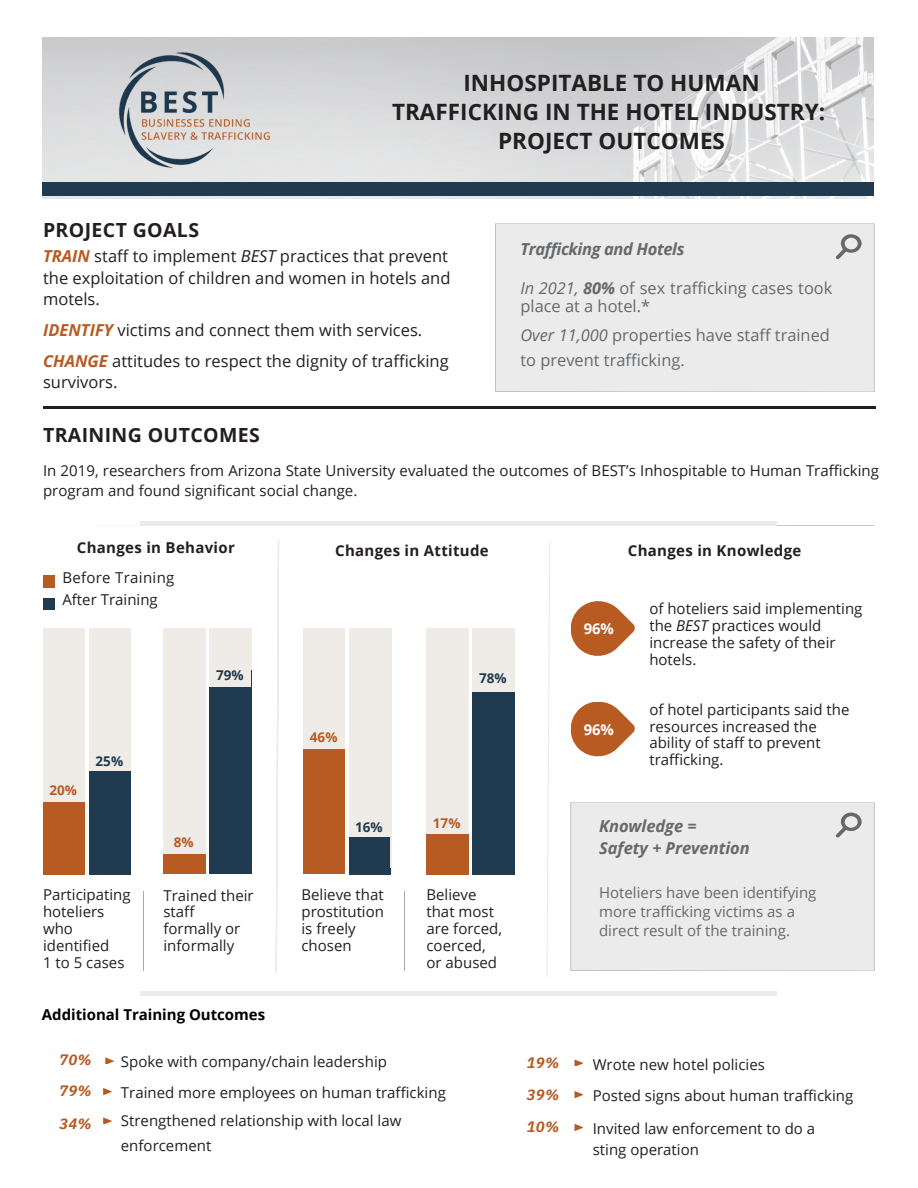
<style>
.page{position:relative;width:918px;height:1188px;background:#fff}
.page>*{position:absolute;margin:0;border:0;box-sizing:border-box;transform-origin:0 0}
.t1{font:700 22.5px/29.2px "Open Sans";color:#231f20;text-align:center}
.t2{font:700 19.5px "Open Sans";letter-spacing:.02em;color:#231f20}
.t3{font:16.5px/21.3px "Open Sans";color:#231f20}
.t4{font:italic 700 16.5px "Open Sans";letter-spacing:-.005em;color:#66686a}
.t5{font:16.35px/18.5px "Open Sans";color:#66686a}
.t6{font:15px/16.8px "Open Sans";color:#231f20}
.t7{font:15px/19.2px "Open Sans";color:#66686a}
.t8{font:700 15px "Open Sans";letter-spacing:.02em;color:#231f20}
.t9{font:700 15px "Open Sans";color:#000}
.t10{font:italic 700 15px/31.5px "IBM Plex Sans";letter-spacing:.02em;color:#b85b23}
.t11{font:15px "Open Sans";letter-spacing:.02em;color:#231f20}
.t12{font:700 14.85px "Open Sans";color:#fff}
.t13{font:700 13.5px "Open Sans";color:#203a4f}
.t14{font:700 13.5px "Open Sans";color:#b85b23}
.s1{font-weight:700;font-style:italic;color:#b85b23}
.s2{font-style:italic}
.s3{font-weight:700;font-style:italic}
</style>
<div class="page">
<img style="left:43px;top:38px;width:831px;height:161px">
<div style="left:43px;top:598px;width:12px;height:12px;background:#203a4f"></div>
<div style="left:43px;top:576px;width:12px;height:12px;background:#b85b23"></div>
<svg style="left:105px;top:1057px;width:9px;height:7px"></svg>
<svg style="left:103px;top:1088px;width:9px;height:7px"></svg>
<svg style="left:103px;top:1117px;width:9px;height:7px"></svg>
<div style="left:89px;top:629px;width:42px;height:244px;background:#efece7"></div>
<div style="left:43px;top:629px;width:42px;height:244px;background:#efece7"></div>
<div style="left:43px;top:856px;width:42px;height:18px;background:#b85b23"></div>
<div style="left:89px;top:772px;width:42px;height:103px;background:#203a4f"></div>
<hr style="left:143px;top:891px;width:1px;height:80px;background:#a7a9ac">
<div style="left:210px;top:629px;width:41px;height:244px;background:#efece7"></div>
<div style="left:163px;top:629px;width:42px;height:244px;background:#efece7"></div>
<div style="left:163px;top:855px;width:42px;height:18px;background:#b85b23"></div>
<div style="left:210px;top:670px;width:41px;height:203px;background:#203a4f"></div>
<div style="left:349px;top:629px;width:42px;height:244px;background:#efece7"></div>
<div style="left:303px;top:629px;width:42px;height:244px;background:#efece7"></div>
<div style="left:350px;top:869px;width:41px;height:6px;background:#203a4f"></div>
<div style="left:303px;top:749px;width:41px;height:125px;background:#b85b23"></div>
<hr style="left:404px;top:891px;width:1px;height:80px;background:#a7a9ac">
<div style="left:473px;top:629px;width:41px;height:244px;background:#efece7"></div>
<div style="left:426px;top:629px;width:42px;height:244px;background:#efece7"></div>
<div style="left:426px;top:835px;width:42px;height:40px;background:#b85b23"></div>
<div style="left:473px;top:693px;width:41px;height:182px;background:#203a4f"></div>
<svg style="left:574px;top:1059px;width:9px;height:7px"></svg>
<svg style="left:574px;top:1091px;width:9px;height:7px"></svg>
<svg style="left:574px;top:1124px;width:9px;height:7px"></svg>
<svg style="left:571px;top:601px;width:64px;height:55px"></svg>
<svg style="left:571px;top:702px;width:64px;height:55px"></svg>
<svg style="left:776px;top:525px;width:98px;height:1px"></svg>
<hr style="left:43px;top:406px;width:833px;height:2px;background:#231f20">
<div style="left:495px;top:223px;width:380px;height:169px;background:#ebebec"></div>
<svg style="left:836px;top:234px;width:26px;height:25px"></svg>
<div style="left:571px;top:802px;width:304px;height:169px;background:#ebebec"></div>
<svg style="left:836px;top:812px;width:26px;height:26px"></svg>
<img style="left:117px;top:50px;width:154px;height:126px">
<div style="left:42px;top:182px;width:832px;height:14px;background:#203a4f"></div>
<div style="left:140px;top:991px;width:636px;height:5px;background:#ebebec"></div>
<svg style="left:275px;top:540px;width:4px;height:433px"></svg>
<svg style="left:546px;top:542px;width:4px;height:434px"></svg>
<div style="left:350px;top:837px;width:40px;height:37px;background:#203a4f"></div>
<div style="left:140px;top:521px;width:636px;height:5px;background:#ebebec"></div>
<div style="left:209px;top:668px;width:42px;height:19px;background:#efece7"></div>
<div style="left:43px;top:802px;width:42px;height:56px;background:#b85b23"></div>
<p class="t1" style="left:392px;top:67px;width:435px">INHOSPITABLE TO HUMAN<br>TRAFFICKING IN THE HOTEL INDUSTRY:</p>
<p class="t1" style="left:498px;top:126px;width:228px">PROJECT OUTCOMES</p>
<p class="t2" style="left:43px;top:216px;width:158px">PROJECT GOALS</p>
<p class="t3" style="left:43px;top:245px;width:409px"><span class="s1">TRAIN</span> staff to implement <span class="s2">BEST</span> practices that prevent the exploitation of children and women in hotels and motels.</p>
<p class="t3" style="left:43px;top:319px;width:381px"><span class="s1">IDENTIFY</span> victims and connect them with services.</p>
<p class="t3" style="left:43px;top:350px;width:407px"><span class="s1">CHANGE</span> attitudes to respect the dignity of trafficking survivors.</p>
<p class="t2" style="left:43px;top:421px;width:218px">TRAINING OUTCOMES</p>
<p class="t4" style="left:521px;top:237px;width:166px">Trafficking and Hotels</p>
<p class="t5" style="left:521px;top:278px;width:313px"><span class="s2">In 2021,</span> <span class="s3">80%</span> of sex trafficking cases took place at a hotel.*</p>
<p class="t5" style="left:521px;top:326px;width:311px"><span class="s2">Over 11,000</span> properties have staff trained</p>
<p class="t5" style="left:521px;top:350px;width:166px">to prevent trafficking.</p>
<p class="t6" style="left:43px;top:460px;width:838px;line-height:20.2px">In 2019, researchers from Arizona State University evaluated the outcomes of BEST’s Inhospitable to Human Trafficking program and found significant social change.</p>
<p class="t8" style="left:77px;top:537px;width:160px">Changes in Behavior</p>
<p class="t11" style="left:62px;top:567px;width:114px">Before Training</p>
<p class="t6" style="left:62px;top:590px;width:97px">After Training</p>
<p class="t8" style="left:335px;top:540px;width:155px">Changes in Attitude</p>
<p class="t14" style="left:49px;top:781px;width:29px">20%</p>
<p class="t13" style="left:96px;top:751px;width:29px">25%</p>
<p class="t6" style="left:43px;top:886px;width:89px">Participating hoteliers who identified</p>
<p class="t6" style="left:43px;top:954px;width:83px">1 to 5 cases</p>
<p class="t13" style="left:216px;top:666px;width:29px">79%</p>
<p class="t14" style="left:174px;top:833px;width:21px">8%</p>
<p class="t6" style="left:163px;top:886px;width:92px">Trained their staff formally or informally</p>
<p class="t9" style="left:42px;top:1004px;width:225px">Additional Training Outcomes</p>
<p class="t14" style="left:310px;top:728px;width:29px">46%</p>
<p class="t13" style="left:479px;top:669px;width:29px">78%</p>
<p class="t13" style="left:355px;top:817px;width:29px">16%</p>
<p class="t14" style="left:433px;top:814px;width:29px">17%</p>
<p class="t6" style="left:301px;top:886px;width:84px">Believe that prostitution is freely chosen</p>
<p class="t6" style="left:426px;top:886px;width:77px">Believe that most are forced, coerced,</p>
<p class="t6" style="left:426px;top:954px;width:72px">or abused</p>
<p class="t10" style="left:59px;top:1044px;width:34px">70%<br>79%</p>
<p class="t10" style="left:59px;top:1108px;width:34px">34%</p>
<p class="t6" style="left:121px;top:1053px;width:268px">Spoke with company/chain leadership</p>
<p class="t6" style="left:121px;top:1084px;width:326px">Trained more employees on human trafficking</p>
<p class="t6" style="left:121px;top:1108px;width:282px;line-height:24.8px">Strengthened relationship with local law enforcement</p>
<p class="t10" style="left:526px;top:1047px;width:34px">19%<br>39%</p>
<p class="t10" style="left:526px;top:1111px;width:34px">10%</p>
<p class="t8" style="left:628px;top:540px;width:175px">Changes in Knowledge</p>
<p class="t12" style="left:584px;top:618px;width:32px">96%</p>
<p class="t12" style="left:584px;top:719px;width:32px">96%</p>
<p class="t6" style="left:649px;top:600px;width:215px">of hoteliers said implementing the <span class="s2">BEST</span> practices would increase the safety of their hotels.</p>
<p class="t6" style="left:649px;top:701px;width:202px">of hotel participants said the resources increased the ability of staff to prevent trafficking.</p>
<p class="t4" style="left:599px;top:814px;width:99px">Knowledge =</p>
<p class="t4" style="left:599px;top:837px;width:152px">Safety + Prevention</p>
<p class="t7" style="left:599px;top:882px;width:219px">Hoteliers have been identifying more trafficking victims as a direct result of the training.</p>
<p class="t6" style="left:593px;top:1056px;width:174px">Wrote new hotel policies</p>
<p class="t6" style="left:593px;top:1087px;width:262px">Posted signs about human trafficking</p>
<p class="t6" style="left:593px;top:1120px;width:224px">Invited law enforcement to do a</p>
<p class="t6" style="left:593px;top:1141px;width:108px">sting operation</p>
</div>
